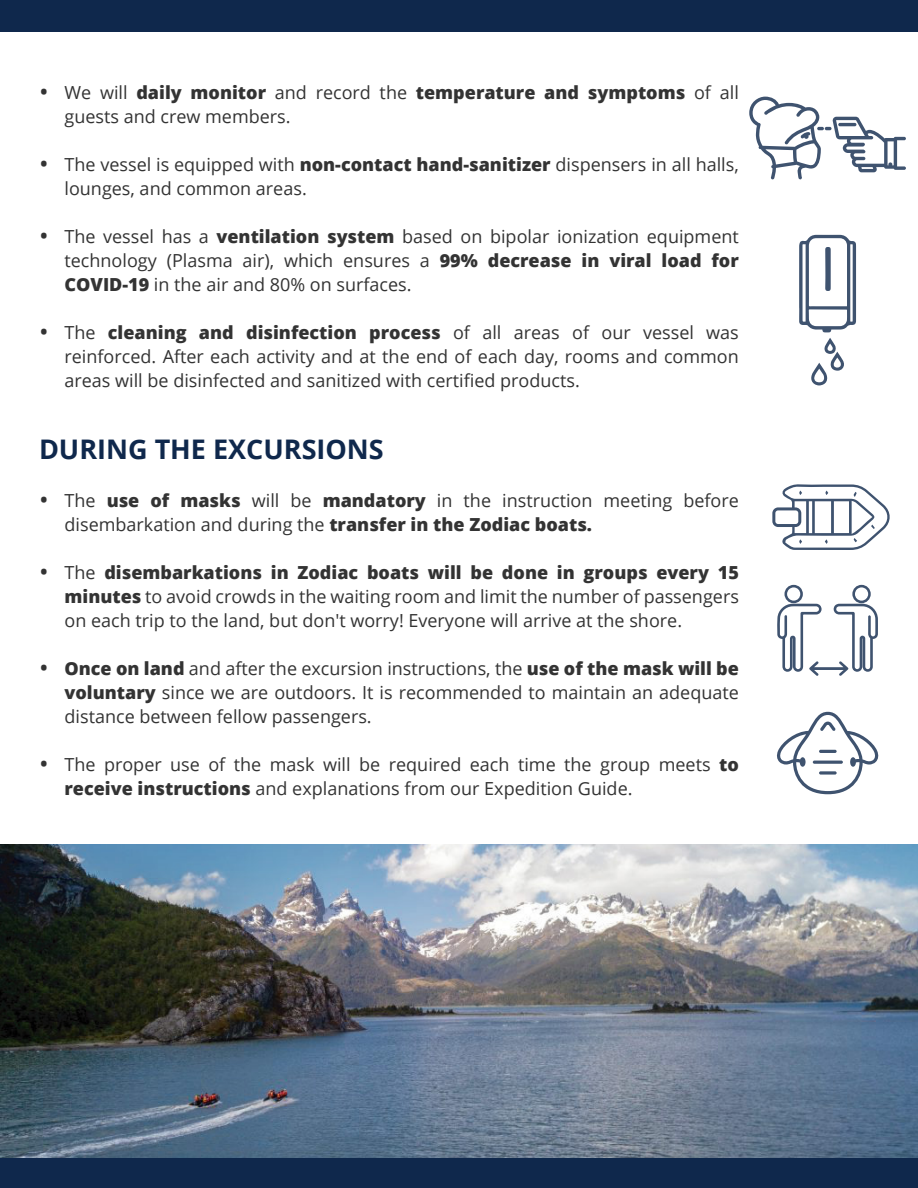
<style>
.page{position:relative;width:918px;height:1188px;background:#fff}
.page>*{position:absolute;margin:0;border:0;box-sizing:border-box;transform-origin:0 0}
.t1{font:700 27px "Open Sans";color:#0f284c}
.t2{font:25.5px "Open Sans";color:#333}
.t3{font:18px/24px "Open Sans";color:#333}
.s1{font-weight:800}
</style>
<div class="page">
<svg style="left:749px;top:97px;width:157px;height:82px"></svg>
<hr style="left:838px;top:123px;width:18px;height:3px;background:#0f284c;border-radius:2px">
<svg style="left:811px;top:338px;width:33px;height:47px"></svg>
<svg style="left:799px;top:235px;width:57px;height:97px"></svg>
<svg style="left:777px;top:712px;width:101px;height:82px"></svg>
<svg style="left:777px;top:585px;width:101px;height:91px"></svg>
<div style="left:0;top:0;width:918px;height:32px;background:#0f284c"></div>
<img style="left:0;top:844px;width:918px;height:314px">
<div style="left:0;top:1158px;width:918px;height:30px;background:#0f284c"></div>
<svg style="left:772px;top:484px;width:118px;height:66px"></svg>
<h2 class="t2" style="left:39px;top:75px;width:11px">•</h2>
<h2 class="t2" style="left:39px;top:147px;width:11px">•</h2>
<h2 class="t2" style="left:39px;top:219px;width:11px">•</h2>
<h2 class="t2" style="left:39px;top:315px;width:11px">•</h2>
<p class="t3" style="left:65px;top:80px;width:676px">We will <span class="s1">daily monitor</span> and record the <span class="s1">temperature and symptoms</span> of all guests and crew members.</p>
<p class="t3" style="left:64px;top:152px;width:676px">The vessel is equipped with <span class="s1">non-contact hand-sanitizer</span> dispensers in all halls, lounges, and common areas.</p>
<p class="t3" style="left:64px;top:224px;width:676px;text-align:justify">The vessel has a <span class="s1">ventilation system</span> based on bipolar ionization equipment technology (Plasma air), which ensures a <span class="s1">99% decrease in viral load for COVID-19</span> in the air and 80% on surfaces.</p>
<p class="t3" style="left:64px;top:320px;width:676px;text-align:justify">The <span class="s1">cleaning and disinfection process</span> of all areas of our vessel was reinforced. After each activity and at the end of each day, rooms and common areas will be disinfected and sanitized with certified products.</p>
<h1 class="t1" style="left:39px;top:430px;width:346px">DURING THE EXCURSIONS</h1>
<p class="t3" style="left:65px;top:488px;width:676px">The <span class="s1">use of masks</span> will be <span class="s1">mandatory</span> in the instruction meeting before disembarkation and during the <span class="s1">transfer in the Zodiac boats.</span></p>
<p class="t3" style="left:65px;top:560px;width:676px;text-align:justify">The <span class="s1">disembarkations in Zodiac boats will be done in groups every 15 minutes</span> to avoid crowds in the waiting room and limit the number of passengers on each trip to the land, but don't worry! Everyone will arrive at the shore.</p>
<p class="t3" style="left:65px;top:656px;width:676px;text-align:justify"><span class="s1">Once on land</span> and after the excursion instructions, the <span class="s1">use of the mask will be voluntary</span> since we are outdoors. It is recommended to maintain an adequate distance between fellow passengers.</p>
<p class="t3" style="left:65px;top:752px;width:676px">The proper use of the mask will be required each time the group meets <span class="s1">to receive instructions</span> and explanations from our Expedition Guide.</p>
<h2 class="t2" style="left:39px;top:482px;width:11px">•</h2>
<h2 class="t2" style="left:39px;top:554px;width:11px">•</h2>
<h2 class="t2" style="left:39px;top:650px;width:11px">•</h2>
<h2 class="t2" style="left:39px;top:746px;width:11px">•</h2>
</div>
